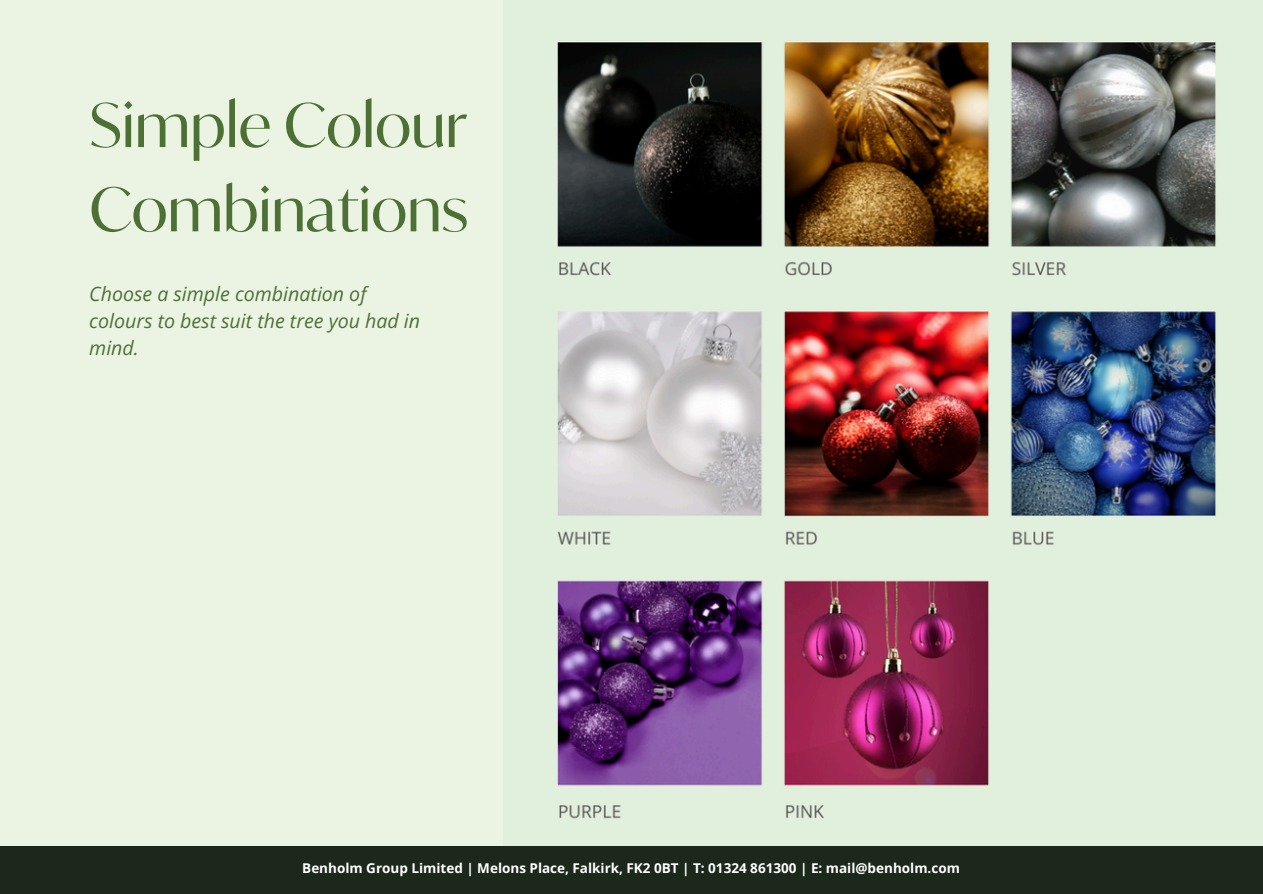
<style>
.page{position:relative;width:1263px;height:894px;background:#fff}
.page>*{position:absolute;margin:0;border:0;box-sizing:border-box;transform-origin:0 0}
.t1{font:60.3px/84.2px "Ivy Mode";color:#4d7035}
.t2{font:italic 19.65px/27px "Open Sans";color:#4d7035}
.t3{font:700 13.5px "Open Sans";color:#fff}
</style>
<div class="page">
<div style="left:0;top:0;width:1263px;height:893px;background:#ebf4e3"></div>
<div style="left:0;top:845px;width:1263px;height:48px;background:#1c281b"></div>
<img style="left:556px;top:40px;width:661px;height:779px">
<h2 class="t1" style="left:89px;top:82px;width:380px">Simple Colour<br>Combinations</h2>
<p class="t2" style="left:89px;top:280px;width:332px">Choose a simple combination of colours to best suit the tree you had in mind.</p>
<p class="t3" style="left:302px;top:857px;width:659px">Benholm Group Limited | Melons Place, Falkirk, FK2 0BT | T: 01324 861300 | E: mail@benholm.com</p>
</div>
